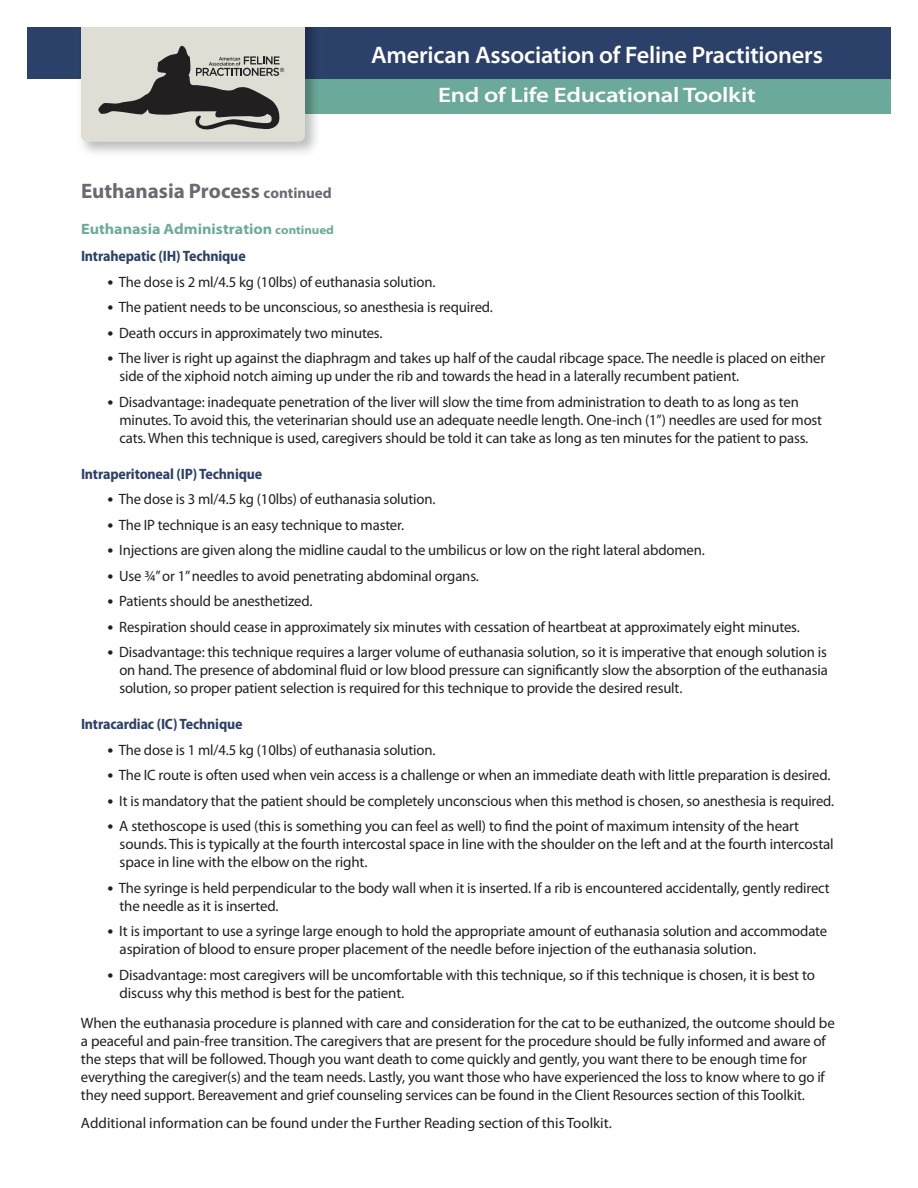
<style>
.page{position:relative;width:918px;height:1188px;background:#fff}
.page>*{position:absolute;margin:0;border:0;box-sizing:border-box;transform-origin:0 0}
.t1{font:600 semi-expanded 24px "Myriad Pro";letter-spacing:-.01em;color:#fff;scale:.94 1}
.t2{font:600 semi-expanded 21px "Myriad Pro";letter-spacing:-.01em;color:#fff;scale:1.1 1}
.t3{font:700 21px "Myriad Pro";color:#696b73}
.t4{font:15px/18px "Myriad Pro";letter-spacing:-.01em;color:#231f20}
.t5{font:700 semi-condensed 15px/27px "Myriad Pro";letter-spacing:-.01em;color:#2b4169}
.s1{font-size:15px}
.s2{font-stretch:semi-expanded;color:#6baa9a}
.s3{font-stretch:semi-expanded;font-size:12px;color:#6baa9a}
.s4{font-size:21px}
</style>
<div class="page">
<div style="left:296px;top:72px;width:595px;height:42px;background:#6baa9a"></div>
<div style="left:27px;top:27px;width:864px;height:52px;background:#2b4169"></div>
<div style="left:81px;top:0;width:224px;height:142px;background:#e0ddd4;border-radius:6px"></div>
<svg style="left:98px;top:46px;width:186px;height:83px"></svg>
<div style="left:0;top:0;width:918px;height:27px;background:#fff"></div>
<h2 class="t3" style="left:81px;top:177px;width:252px">Euthanasia Process <span class="s1">continued</span></h2>
<p class="t5" style="left:81px;top:217px;width:254px"><span class="s2">Euthanasia Administration</span> <span class="s3">continued<br></span>Intrahepatic (IH) Technique</p>
<h1 class="t1" style="left:371px;top:46px;width:482px">American Association of Feline Practitioners</h1>
<h2 class="t2" style="left:438px;top:87px;width:290px">End of Life Educational Toolkit</h2>
<p class="t4" style="left:108px;top:274px;width:330px"><span class="s4">•</span> The dose is 2 ml/4.5 kg (10lbs) of euthanasia solution.</p>
<p class="t4" style="left:108px;top:300px;width:387px"><span class="s4">•</span> The patient needs to be unconscious, so anesthesia is required.</p>
<p class="t4" style="left:108px;top:325px;width:277px"><span class="s4">•</span> Death occurs in approximately two minutes.</p>
<p class="t4" style="left:119px;top:351px;width:707px;text-indent:-12px"><span class="s4">•</span> The liver is right up against the diaphragm and takes up half of the caudal ribcage space. The needle is placed on either side of the xiphoid notch aiming up under the rib and towards the head in a laterally recumbent patient.</p>
<p class="t4" style="left:119px;top:394px;width:704px;text-indent:-12px"><span class="s4">•</span> Disadvantage: inadequate penetration of the liver will slow the time from administration to death to as long as ten minutes. To avoid this, the veterinarian should use an adequate needle length. One-inch (1”) needles are used for most cats. When this technique is used, caregivers should be told it can take as long as ten minutes for the patient to pass.</p>
<p class="t5" style="left:81px;top:462px;width:183px">Intraperitoneal (IP) Technique</p>
<p class="t4" style="left:108px;top:492px;width:330px"><span class="s4">•</span> The dose is 3 ml/4.5 kg (10lbs) of euthanasia solution.</p>
<p class="t4" style="left:108px;top:517px;width:298px"><span class="s4">•</span> The IP technique is an easy technique to master.</p>
<p class="t4" style="left:108px;top:543px;width:599px"><span class="s4">•</span> Injections are given along the midline caudal to the umbilicus or low on the right lateral abdomen.</p>
<p class="t4" style="left:108px;top:568px;width:373px"><span class="s4">•</span> Use ¾” or 1” needles to avoid penetrating abdominal organs.</p>
<p class="t4" style="left:108px;top:594px;width:206px"><span class="s4">•</span> Patients should be anesthetized.</p>
<p class="t4" style="left:108px;top:619px;width:694px"><span class="s4">•</span> Respiration should cease in approximately six minutes with cessation of heartbeat at approximately eight minutes.</p>
<p class="t4" style="left:119px;top:645px;width:710px;text-align:justify;text-indent:-12px"><span class="s4">•</span> Disadvantage: this technique requires a larger volume of euthanasia solution, so it is imperative that enough solution is on hand. The presence of abdominal fluid or low blood pressure can significantly slow the absorption of the euthanasia solution, so proper patient selection is required for this technique to provide the desired result.</p>
<p class="t5" style="left:81px;top:712px;width:163px">Intracardiac (IC) Technique</p>
<p class="t4" style="left:108px;top:742px;width:330px"><span class="s4">•</span> The dose is 1 ml/4.5 kg (10lbs) of euthanasia solution.</p>
<p class="t4" style="left:108px;top:768px;width:724px"><span class="s4">•</span> The IC route is often used when vein access is a challenge or when an immediate death with little preparation is desired.</p>
<p class="t4" style="left:108px;top:793px;width:728px"><span class="s4">•</span> It is mandatory that the patient should be completely unconscious when this method is chosen, so anesthesia is required.</p>
<p class="t4" style="left:120px;top:819px;width:716px;text-indent:-12px"><span class="s4">•</span> A stethoscope is used (this is something you can feel as well) to find the point of maximum intensity of the heart sounds. This is typically at the fourth intercostal space in line with the shoulder on the left and at the fourth intercostal space in line with the elbow on the right.</p>
<p class="t4" style="left:120px;top:880px;width:712px;text-indent:-12px"><span class="s4">•</span> The syringe is held perpendicular to the body wall when it is inserted. If a rib is encountered accidentally, gently redirect the needle as it is inserted.</p>
<p class="t4" style="left:120px;top:924px;width:709px;text-indent:-12px"><span class="s4">•</span> It is important to use a syringe large enough to hold the appropriate amount of euthanasia solution and accommodate aspiration of blood to ensure proper placement of the needle before injection of the euthanasia solution.</p>
<p class="t4" style="left:120px;top:967px;width:697px;text-indent:-12px"><span class="s4">•</span> Disadvantage: most caregivers will be uncomfortable with this technique, so if this technique is chosen, it is best to discuss why this method is best for the patient.</p>
<p class="t4" style="left:81px;top:1015px;width:755px">When the euthanasia procedure is planned with care and consideration for the cat to be euthanized, the outcome should be a peaceful and pain-free transition. The caregivers that are present for the procedure should be fully informed and aware of the steps that will be followed. Though you want death to come quickly and gently, you want there to be enough time for everything the caregiver(s) and the team needs. Lastly, you want those who have experienced the loss to know where to go if they need support. Bereavement and grief counseling services can be found in the Client Resources section of this Toolkit.</p>
<p class="t4" style="left:81px;top:1116px;width:532px">Additional information can be found under the Further Reading section of this Toolkit.</p>
</div>
